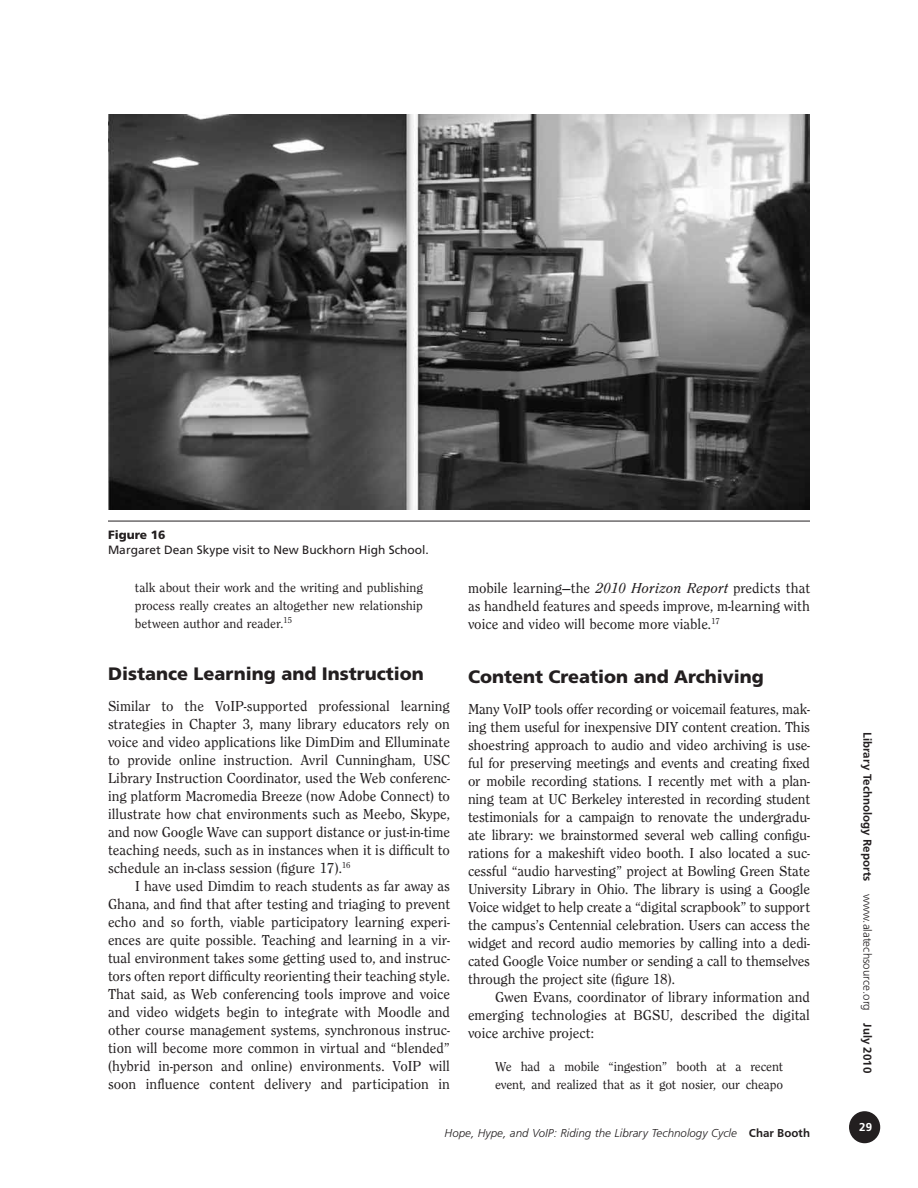
<style>
.page{position:relative;width:918px;height:1188px;background:#fff}
.page>*{position:absolute;margin:0;border:0;box-sizing:border-box;transform-origin:0 0}
.t1{font:900 18px "Frutiger";color:#231f20}
.t2{font:15px/18px "Clearface Regular DTC";color:#231f20;text-align:justify}
.t3{font:13.5px/18px "Clearface Regular DTC";letter-spacing:-.01em;color:#231f20}
.t4{font:12px "Frugal Sans Light Italic DTC";color:#231f20}
.t5{font:12px "Frugal Sans Bold DTC";color:#231f20}
.t6{font:12px "Frutiger";color:#231f20}
.t7{font:900 12px "Frutiger";color:#231f20}
.t8{font:12px "Frugal Sans Bold DTC";color:#fff}
.s1{font-family:"Clearface Regular Italic DTC"}
.s2{font-family:"Frugal Sans Bold DTC"}
.s3{font-family:"Frugal Sans Light DTC"}
</style>
<div class="page">
<div style="left:850px;top:1112px;width:29px;height:31px;background:#231f20;border-radius:50%"></div>
<div style="left:849px;top:1111px;width:31px;height:32px;border:2px solid #231f20;border-radius:50%"></div>
<img style="left:108px;top:114px;width:702px;height:396px">
<hr style="left:108px;top:521px;width:702px;height:1px;background:#231f20">
<p class="t7" style="left:108px;top:528px;width:59px">Figure 16</p>
<p class="t6" style="left:108px;top:543px;width:322px">Margaret Dean Skype visit to New Buckhorn High School.</p>
<p class="t3" style="left:135px;top:578px;width:290px;text-align:justify">talk about their work and the writing and publishing process really creates an altogether new relationship between author and reader.<sup>15</sup></p>
<p class="t1" style="left:108px;top:663px;width:317px">Distance Learning and Instruction</p>
<p class="t2" style="left:108px;top:696px;width:344px">Similar to the VoIP-supported professional learning strategies in Chapter 3, many library educators rely on voice and video applications like DimDim and Elluminate to provide online instruction. Avril Cunningham, USC Library Instruction Coordinator, used the Web conferenc&shy;ing platform Macromedia Breeze (now Adobe Connect) to illustrate how chat environments such as Meebo, Skype, and now Google Wave can support distance or just-in-time teaching needs, such as in instances when it is difficult to schedule an in-class session (figure 17).<sup>16</sup></p>
<p class="t2" style="left:108px;top:876px;width:344px;text-indent:27px">I have used Dimdim to reach students as far away as Ghana, and find that after testing and triaging to prevent echo and so forth, viable participatory learning experi&shy;ences are quite possible. Teaching and learning in a vir&shy;tual environment takes some getting used to, and instruc&shy;tors often report difficulty reorienting their teaching style.<br>That said, as Web conferencing tools improve and voice and video widgets begin to integrate with Moodle and other course management systems, synchronous instruc&shy;tion will become more common in virtual and “blended” (hybrid in-person and online) environments. VoIP will soon influence content delivery and participation in</p>
<p class="t2" style="left:468px;top:579px;width:344px">mobile learning—the <span class="s1">2010 Horizon Report</span> predicts that as handheld features and speeds improve, m-learning with voice and video will become more viable.<sup>17</sup></p>
<p class="t1" style="left:468px;top:666px;width:298px">Content Creation and Archiving</p>
<p class="t2" style="left:468px;top:700px;width:344px">Many VoIP tools offer recording or voicemail features, mak&shy;ing them useful for inexpensive DIY content creation. This shoestring approach to audio and video archiving is use&shy;ful for preserving meetings and events and creating fixed or mobile recording stations. I recently met with a plan&shy;ning team at UC Berkeley interested in recording student testimonials for a campaign to renovate the undergradu&shy;ate library: we brainstormed several web calling configu&shy;rations for a makeshift video booth. I also located a suc&shy;cessful “audio harvesting” project at Bowling Green State University Library in Ohio. The library is using a Google Voice widget to help create a “digital scrapbook” to support the campus’s Centennial celebration. Users can access the widget and record audio memories by calling into a dedi&shy;cated Google Voice number or sending a call to themselves through the project site (figure 18).</p>
<p class="t2" style="left:468px;top:988px;width:343px;text-indent:27px">Gwen Evans, coordinator of library information and emerging technologies at BGSU, described the digital voice archive project:</p>
<p class="t3" style="left:495px;top:1057px;width:290px">We had a mobile “ingestion” booth at a recent event, and realized that as it got nosier, our cheapo</p>
<p class="t4" style="left:445px;top:1126px;width:367px">Hope, Hype, and VoIP: Riding the Library Technology Cycle <span class="s2">Char Booth</span></p>
<p class="t5" style="left:874px;top:732px;width:342px;rotate:90deg">Library Technology Reports <span class="s3">www.alatechsource.org</span> July 2010</p>
<p class="t8" style="left:859px;top:1120px;width:14px">29</p>
</div>
